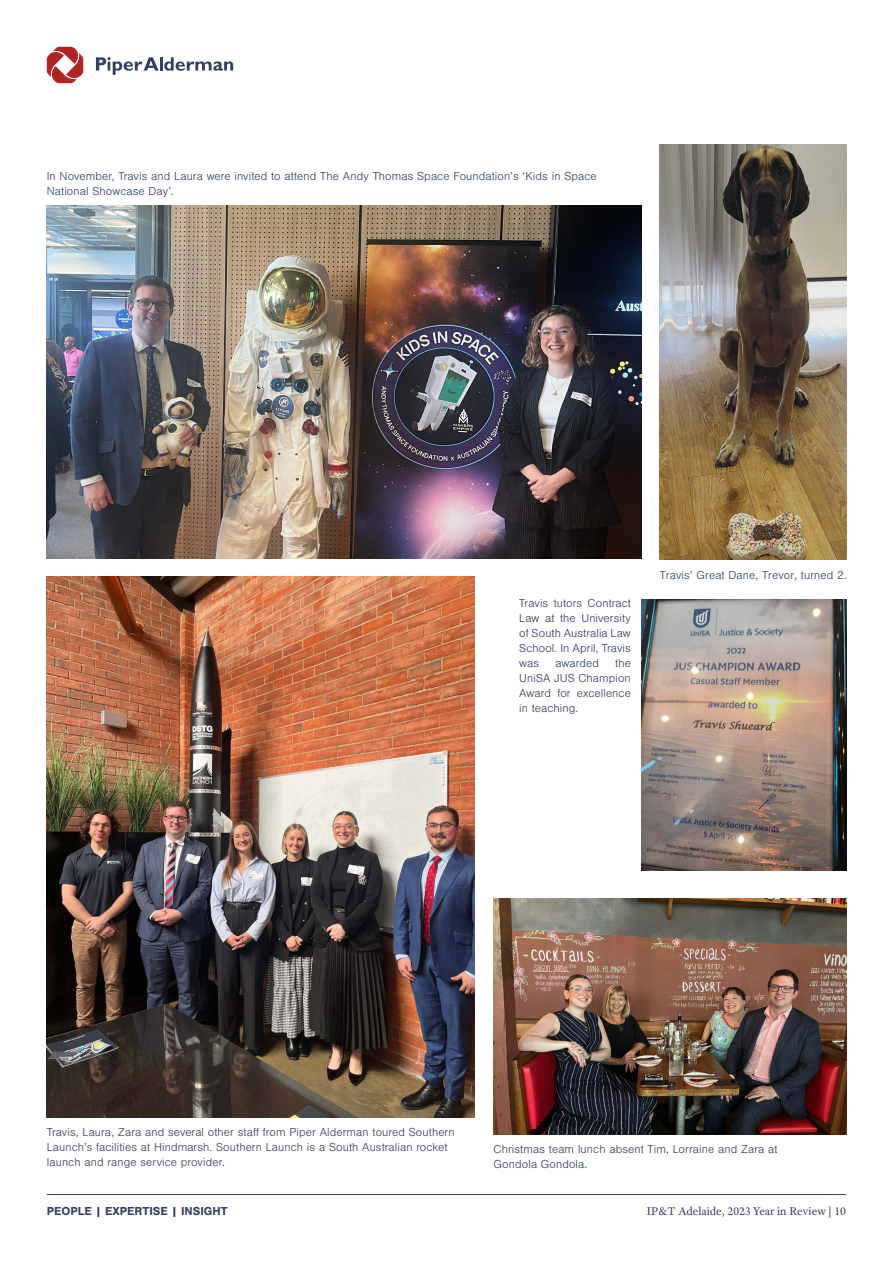
<style>
.page{position:relative;width:893px;height:1263px;background:#fff}
.page>*{position:absolute;margin:0;border:0;box-sizing:border-box;transform-origin:0 0}
.t1{font:300 12px/15px "Nimbus San";letter-spacing:.01em;color:#30405e}
.t2{font:12px "Adobe Text Pro";color:#30405e}
.t3{font:700 12px "Nimbus San";color:#30405e}
</style>
<div class="page">
<svg style="left:47px;top:47px;width:36px;height:36px"></svg>
<svg style="left:96px;top:57px;width:137px;height:18px"></svg>
<hr style="left:47px;top:1194px;width:799px;height:1px;background:#30405e">
<img style="left:660px;top:144px;width:186px;height:415px">
<img style="left:47px;top:577px;width:428px;height:540px">
<img style="left:47px;top:206px;width:595px;height:352px">
<img style="left:642px;top:599px;width:204px;height:272px">
<img style="left:494px;top:899px;width:352px;height:235px">
<p class="t1" style="left:47px;top:169px;width:551px">In November, Travis and Laura were invited to attend The Andy Thomas Space Foundation’s ‘Kids in Space<br>National Showcase Day’.</p>
<p class="t1" style="left:519px;top:596px;width:113px;text-align:justify">Travis tutors Contract Law at the University of South Australia Law School. In April, Travis was</p>
<p class="t1" style="left:519px;top:656px;width:113px;text-align:justify;text-indent:96px">the UniSA JUS Champion Award for excellence in teaching.</p>
<p class="t1" style="left:555px;top:656px;width:45px">awarded</p>
<p class="t1" style="left:660px;top:568px;width:189px">Travis’ Great Dane, Trevor, turned 2.</p>
<p class="t1" style="left:47px;top:1125px;width:409px">Travis, Laura, Zara and several other staff from Piper Alderman toured Southern<br>Launch’s facilities at Hindmarsh. Southern Launch is a South Australian rocket launch and range service provider.</p>
<p class="t1" style="left:494px;top:1142px;width:285px;line-height:14.4px">Christmas team lunch absent Tim, Lorraine and Zara at<br>Gondola Gondola.</p>
<p class="t3" style="left:47px;top:1204px;width:182px">PEOPLE | EXPERTISE | INSIGHT</p>
<p class="t2" style="left:647px;top:1204px;width:200px">IP&amp;T Adelaide, 2023 Year in Review | 10</p>
</div>
